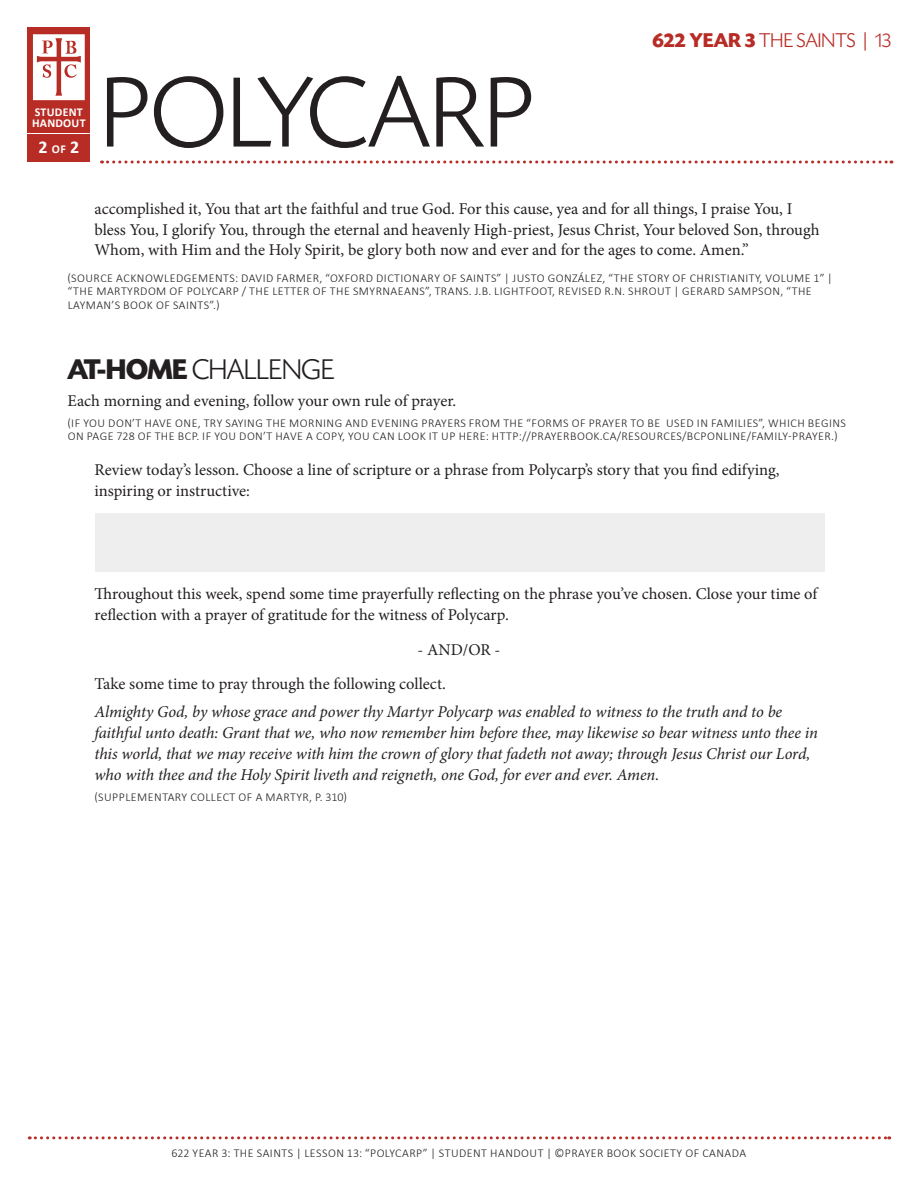
<style>
.page{position:relative;width:918px;height:1188px;background:#fff}
.page>*{position:absolute;margin:0;border:0;box-sizing:border-box;transform-origin:0 0}
.t1{font:300 105px "Today SHOP";letter-spacing:.02em;color:#231f20}
.t2{font:300 30px "Today SHOP";color:#231f20}
.t3{font:300 21px "Today SHOP";letter-spacing:.01em;color:#b72c25}
.t4{font:700 18px "Calibri";color:#fff}
.t5{font:16.5px/20.2px "Minion Pro";letter-spacing:-.005em;color:#231f20}
.t6{font:italic 16.5px/21px "Minion Pro";letter-spacing:-.01em;color:#231f20}
.t7{font:300 12px/13.5px "Calibri";letter-spacing:.04em;color:#231f20}
.t8{font:700 12px/10.5px "Calibri";letter-spacing:.02em;color:#fff}
.s1{font-size:12px}
.s2{font-weight:700}
.s3{font-family:"Calibri"}
</style>
<div class="page">
<div style="left:28px;top:27px;width:62px;height:135px;background:#b72c25"></div>
<hr style="left:26px;top:133px;width:64px;height:1px;background:#fff">
<svg style="left:102px;top:160px;width:790px;height:4px"></svg>
<svg style="left:33px;top:34px;width:52px;height:66px;background:#efd2d1"></svg>
<svg style="left:29px;top:1136px;width:861px;height:3px"></svg>
<div style="left:95px;top:513px;width:729px;height:58px;background:#eeeeef"></div>
<p class="t8" style="left:32px;top:107px;width:55px">STUDENT<br>HANDOUT</p>
<p class="t4" style="left:38px;top:136px;width:42px">2 <span class="s1">OF</span> 2</p>
<h1 class="t1" style="left:102px;top:58px;width:426px">POLYCARP</h1>
<p class="t3" style="left:652px;top:30px;width:240px"><span class="s2">622 YEAR 3</span> THE SAINTS <span class="s3">|</span> 13</p>
<p class="t5" style="left:94px;top:199px;width:727px">accomplished it, You that art the faithful and true God. For this cause, yea and for all things, I praise You, I bless You, I glorify You, through the eternal and heavenly High-priest, Jesus Christ, Your beloved Son, through<br>Whom, with Him and the Holy Spirit, be glory both now and ever and for the ages to come. Amen.”</p>
<p class="t7" style="left:68px;top:271px;width:767px">(SOURCE ACKNOWLEDGEMENTS: DAVID FARMER, “OXFORD DICTIONARY OF SAINTS” | JUSTO GONZÁLEZ, “THE STORY OF CHRISTIANITY, VOLUME 1” | “THE MARTYRDOM OF POLYCARP / THE LETTER OF THE SMYRNAEANS”, TRANS. J.B. LIGHTFOOT, REVISED R.N . SHROUT | GERARD SAMPSON, “THE<br>LAYMAN’S BOOK OF SAINTS”.)</p>
<h2 class="t2" style="left:68px;top:354px;width:268px"><span class="s2">AT-HOME</span> CHALLENGE</h2>
<p class="t5" style="left:68px;top:391px;width:390px">Each morning and evening, follow your own rule of prayer.</p>
<p class="t7" style="left:68px;top:415px;width:779px">(IF YOU DON’T HAVE ONE, TRY SAYING THE MORNING AND EVENING PRAYERS FROM THE “FORMS OF PRAYER TO BE USED IN FAMILIES”, WHICH BEGINS<br>ON PAGE 728 OF THE BCP. IF YOU DON’T HAVE A COPY, YOU CAN LOOK IT UP HERE: HTTP://PRAYERBOOK.CA/RESOURCES/BCPONLINE/FAMILY-PRAYER.)</p>
<p class="t5" style="left:94px;top:459px;width:687px;line-height:21px">Review today’s lesson. Choose a line of scripture or a phrase from Polycarp’s story that you find edifying, inspiring or instructive:</p>
<p class="t5" style="left:94px;top:584px;width:724px;line-height:21px">Throughout this week, spend some time prayerfully reflecting on the phrase you’ve chosen. Close your time of reflection with a prayer of gratitude for the witness of Polycarp.</p>
<p class="t5" style="left:94px;top:632px;width:407px;line-height:34.5px;text-indent:323px">- AND/OR -<br>Take some time to pray through the following collect.</p>
<p class="t6" style="left:94px;top:701px;width:725px">Almighty God, by whose grace and power thy Martyr Polycarp was enabled to witness to the truth and to be faithful unto death: Grant that we, who now remember him before thee, may likewise so bear witness unto thee in this world, that we may receive with him the crown of glory that fadeth not away; through Jesus Christ our Lord, who with thee and the Holy Spirit liveth and reigneth, one God, for ever and ever. Amen.</p>
<p class="t7" style="left:94px;top:790px;width:254px">(SUPP LEMENTARY COLLECT OF A MARTYR, P. 310)</p>
<p class="t7" style="left:171px;top:1146px;width:576px">622 YEAR 3: THE SAINTS | LESSON 13: “POLYCARP” | STUDENT HAN DOUT | ©PRAYER BOOK SOCI ETY OF CANADA</p>
</div>
